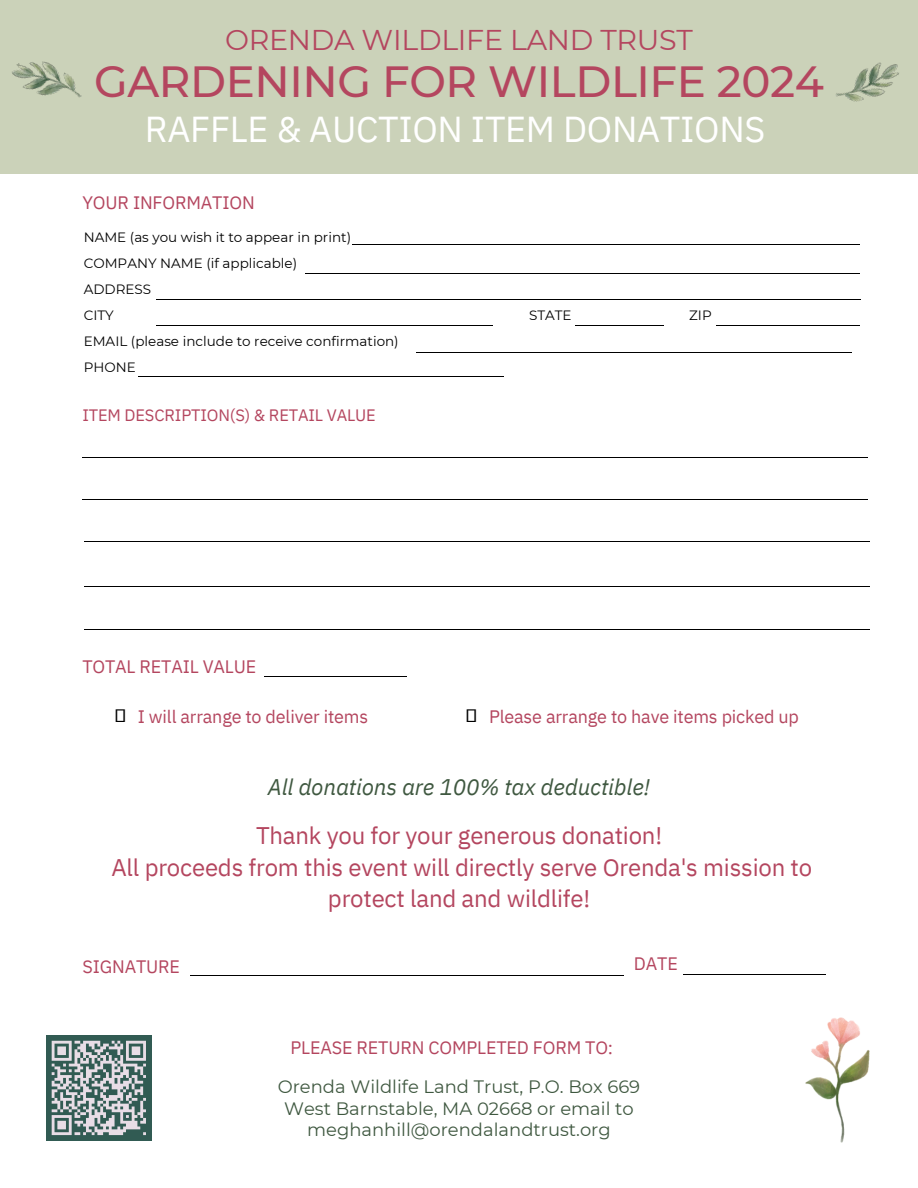
<style>
.page{position:relative;width:918px;height:1188px;background:#fff}
.page>*{position:absolute;margin:0;border:0;box-sizing:border-box;transform-origin:0 0}
.t1{font:500 43.5px "Montserrat";letter-spacing:-.01em;color:#b4465f}
.t2{font:36px "IBM Plex Sans";letter-spacing:-.01em;color:#fff}
.t3{font:28.5px "Montserrat";letter-spacing:-.01em;color:#b4465f}
.t4{font:24px/31.5px "IBM Plex Sans";letter-spacing:-.01em;color:#b4465f;text-align:center}
.t5{font:italic 22.5px "IBM Plex Sans";letter-spacing:-.01em;color:#3f5840}
.t6{font:18px "IBM Plex Sans";letter-spacing:-.01em;color:#b4465f}
.t7{font:18px/21.3px "Montserrat";color:#3f5840;text-align:center}
.t8{font:16.5px "IBM Plex Sans";letter-spacing:-.01em;color:#b4465f}
.t9{font:13.5px "Montserrat";color:#000}
</style>
<div class="page">
<hr style="left:156px;top:325px;width:284px;height:1px;background:#000">
<hr style="left:441px;top:325px;width:52px;height:1px;background:#000">
<hr style="left:138px;top:376px;width:365px;height:1px;background:#000">
<hr style="left:190px;top:975px;width:433px;height:1px;background:#000">
<hr style="left:575px;top:325px;width:89px;height:1px;background:#000">
<div style="left:0;top:0;width:918px;height:174px;background:#cbd2b9"></div>
<hr style="left:305px;top:273px;width:555px;height:1px;background:#000">
<hr style="left:353px;top:244px;width:507px;height:1px;background:#000">
<hr style="left:683px;top:974px;width:143px;height:1px;background:#000">
<hr style="left:717px;top:325px;width:143px;height:1px;background:#000">
<hr style="left:156px;top:299px;width:346px;height:1px;background:#000">
<hr style="left:502px;top:299px;width:83px;height:1px;background:#000">
<hr style="left:585px;top:299px;width:90px;height:1px;background:#000">
<hr style="left:676px;top:299px;width:53px;height:1px;background:#000">
<hr style="left:730px;top:299px;width:131px;height:1px;background:#000">
<hr style="left:416px;top:352px;width:87px;height:1px;background:#000">
<hr style="left:503px;top:352px;width:131px;height:1px;background:#000">
<hr style="left:635px;top:352px;width:108px;height:1px;background:#000">
<hr style="left:743px;top:352px;width:109px;height:1px;background:#000">
<img style="left:836px;top:62px;width:63px;height:40px">
<img style="left:12px;top:61px;width:70px;height:37px">
<hr style="left:82px;top:457px;width:786px;height:1px;background:#000">
<hr style="left:264px;top:677px;width:143px;height:1px;background:#000">
<hr style="left:82px;top:499px;width:786px;height:1px;background:#000">
<hr style="left:84px;top:541px;width:786px;height:1px;background:#000">
<hr style="left:84px;top:586px;width:786px;height:1px;background:#000">
<hr style="left:84px;top:629px;width:786px;height:1px;background:#000">
<div style="left:46px;top:1035px;width:106px;height:106px;background:#315b53"></div>
<svg style="left:51px;top:1040px;width:95px;height:96px"></svg>
<img style="left:806px;top:1017px;width:64px;height:125px">
<h4 class="t3" style="left:225px;top:23px;width:469px">ORENDA WILDLIFE LAND TRUST</h4>
<h4 class="t1" style="left:94px;top:54px;width:731px">GARDENING FOR WILDLIFE 2024</h4>
<h5 class="t2" style="left:145px;top:105px;width:622px">RAFFLE &amp; AUCTION ITEM DONATIONS</h5>
<h4 class="t6" style="left:82px;top:191px;width:174px">YOUR INFORMATION</h4>
<p class="t9" style="left:84px;top:229px;width:269px">NAME (as you wish it to appear in print)</p>
<p class="t9" style="left:84px;top:255px;width:215px">COMPANY NAME (if applicable)</p>
<p class="t9" style="left:84px;top:281px;width:69px">ADDRESS</p>
<p class="t9" style="left:84px;top:307px;width:32px">CITY</p>
<h6 class="t9" style="left:84px;top:333px;width:317px">EMAIL (please include to receive confirmation)</h6>
<h6 class="t9" style="left:84px;top:359px;width:54px">PHONE</h6>
<p class="t8" style="left:82px;top:404px;width:295px">ITEM DESCRIPTION(S) &amp; RETAIL VALUE</p>
<h1 class="t6" style="left:82px;top:655px;width:175px">TOTAL RETAIL VALUE</h1>
<p class="t9" style="left:529px;top:307px;width:44px">STATE</p>
<p class="t9" style="left:689px;top:307px;width:24px">ZIP</p>
<p class="t6" style="left:138px;top:704px;width:232px">I will arrange to deliver items</p>
<h5 class="t6" style="left:489px;top:704px;width:312px">Please arrange to have items picked up</h5>
<h4 class="t5" style="left:268px;top:772px;width:383px">All donations are 100% tax deductible!</h4>
<p class="t4" style="left:111px;top:819px;width:702px">Thank you for your generous donation!<br>All proceeds from this event will directly serve Orenda's mission to protect land and wildlife!</p>
<h2 class="t6" style="left:82px;top:955px;width:99px">SIGNATURE</h2>
<p class="t6" style="left:634px;top:951px;width:45px">DATE</p>
<p class="t6" style="left:291px;top:1035px;width:324px">PLEASE RETURN COMPLETED FORM TO:</p>
<h4 class="t7" style="left:278px;top:1076px;width:364px">Orenda Wildlife Land Trust, P.O. Box 669<br>West Barnstable, MA 02668 or email to meghanhill@orendalandtrust.org</h4>
</div>
